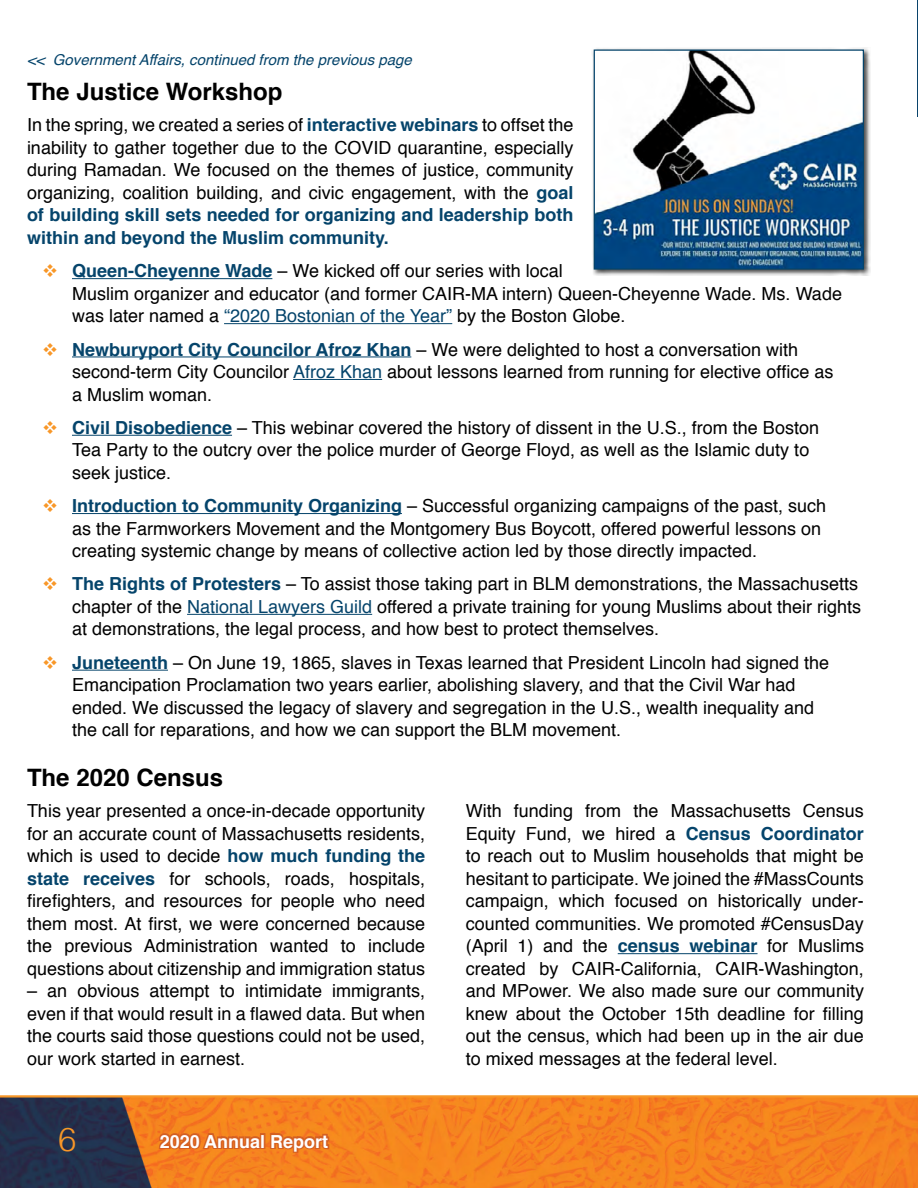
<style>
.page{position:relative;width:918px;height:1188px;background:#fff}
.page>*{position:absolute;margin:0;border:0;box-sizing:border-box;transform-origin:0 0}
.t1{font:300 33px "Helvetica";color:#f89728}
.t2{font:700 24px "Helvetica";color:#000}
.t3{font:18px/22.5px "Helvetica";color:#000}
.t4{font:700 18px "Helvetica";color:#fff}
.t5{font:italic 15px "Helvetica";color:#05446b}
.s1{font-weight:700;color:#05446b}
.s2{color:#05446b}
</style>
<div class="page">
<img style="left:917px;top:0;width:1px;height:117px">
<img style="left:0;top:1098px;width:918px;height:90px">
<svg style="left:157px;top:1131px;width:106px;height:21px;background:#e16d21"></svg>
<div style="left:260px;top:1133px;width:5px;height:16px;border:3px solid #d46023"></div>
<svg style="left:269px;top:1131px;width:62px;height:23px"></svg>
<hr style="left:0;top:1095px;width:918px;height:3px;background:#f89728">
<hr style="left:72px;top:278px;width:200px;height:1px;background:#05446b">
<hr style="left:224px;top:323px;width:228px;height:1px;background:#05446b">
<hr style="left:72px;top:357px;width:339px;height:1px;background:#05446b">
<hr style="left:293px;top:379px;width:89px;height:1px;background:#05446b">
<hr style="left:72px;top:435px;width:160px;height:1px;background:#05446b">
<hr style="left:72px;top:513px;width:330px;height:1px;background:#05446b">
<hr style="left:187px;top:614px;width:185px;height:1px;background:#05446b">
<hr style="left:72px;top:670px;width:96px;height:1px;background:#05446b">
<hr style="left:618px;top:953px;width:140px;height:1px;background:#05446b">
<div style="left:591px;top:47px;width:280px;height:229px;background:#000;opacity:.75"></div>
<img style="left:596px;top:51px;width:266px;height:217px">
<div style="left:594px;top:49px;width:270px;height:221px;border:1px solid #05446b"></div>
<p class="t5" style="left:27px;top:48px;width:386px">&lt;&lt; Government Affairs, continued from the previous page</p>
<h2 class="t2" style="left:27px;top:73px;width:257px">The Justice Workshop</h2>
<p class="t3" style="left:27px;top:114px;width:548px;text-align:justify">In the spring, we created a series of <span class="s1">interactive webinars</span> to offset the inability to gather together due to the COVID quarantine, especially during Ramadan. We focused on the themes of justice, community organizing, coalition building, and civic engagement, with the <span class="s1">goal of building skill sets needed for organizing and leadership both within and beyond the Muslim community.</span></p>
<p class="t3" style="left:72px;top:260px;width:772px"><span class="s1">Queen-Cheyenne Wade</span> – We kicked off our series with local<br>Muslim organizer and educator (and former CAIR-MA intern) Queen-Cheyenne Wade. Ms. Wade was later named a <span class="s2">“2020 Bostonian of the Year”</span> by the Boston Globe.</p>
<p class="t3" style="left:72px;top:339px;width:763px"><span class="s1">Newburyport City Councilor Afroz Khan</span> – We were delighted to host a conversation with second-term City Councilor <span class="s2">Afroz Khan</span> about lessons learned from running for elective office as a Muslim woman.</p>
<p class="t3" style="left:72px;top:417px;width:749px"><span class="s1">Civil Disobedience</span> – This webinar covered the history of dissent in the U.S., from the Boston<br>Tea Party to the outcry over the police murder of George Floyd, as well as the Islamic duty to seek justice.</p>
<p class="t3" style="left:72px;top:495px;width:756px"><span class="s1">Introduction to Community Organizing</span> – Successful organizing campaigns of the past, such as the Farmworkers Movement and the Montgomery Bus Boycott, offered powerful lessons on creating systemic change by means of collective action led by those directly impacted.</p>
<p class="t3" style="left:72px;top:573px;width:791px"><span class="s1">The Rights of Protesters</span> – To assist those taking part in BLM demonstrations, the Massachusetts chapter of the <span class="s2">National Lawyers Guild</span> offered a private training for young Muslims about their rights at demonstrations, the legal process, and how best to protect themselves.</p>
<p class="t3" style="left:72px;top:652px;width:759px"><span class="s1">Juneteenth</span> – On June 19, 1865, slaves in Texas learned that President Lincoln had signed the Emancipation Proclamation two years earlier, abolishing slavery, and that the Civil War had ended. We discussed the legacy of slavery and segregation in the U.S., wealth inequality and the call for reparations, and how we can support the BLM movement.</p>
<h2 class="t2" style="left:27px;top:758px;width:198px">The 2020 Census</h2>
<p class="t3" style="left:27px;top:800px;width:400px;text-align:justify">This year presented a once-in-decade opportunity for an accurate count of Massachusetts residents, which is used to decide <span class="s1">how much funding the state receives</span> for schools, roads, hospitals, firefighters, and resources for people who need them most. At first, we were concerned because the previous Administration wanted to include questions about citizenship and immigration status</p>
<p class="t3" style="left:27px;top:980px;width:400px;text-align:justify">– an obvious attempt to intimidate immigrants, even if that would result in a flawed data. But when the courts said those questions could not be used, our work started in earnest.</p>
<p class="t3" style="left:466px;top:800px;width:400px;text-align:justify">With funding from the Massachusetts Census Equity Fund, we hired a <span class="s1">Census Coordinator </span>to reach out to Muslim households that might be hesitant to participate. We joined the #MassCounts campaign, which focused on historically under&shy;counted communities. We promoted #CensusDay (April 1) and the <span class="s1">census webinar</span> for Muslims created by CAIR-California, CAIR-Washington, and MPower. We also made sure our community knew about the October 15th deadline for filling out the census, which had been up in the air due to mixed messages at the federal level.</p>
<h1 class="t1" style="left:58px;top:1119px;width:20px">6</h1>
<p class="t4" style="left:160px;top:1127px;width:170px">2020 Annual Report</p>
</div>
